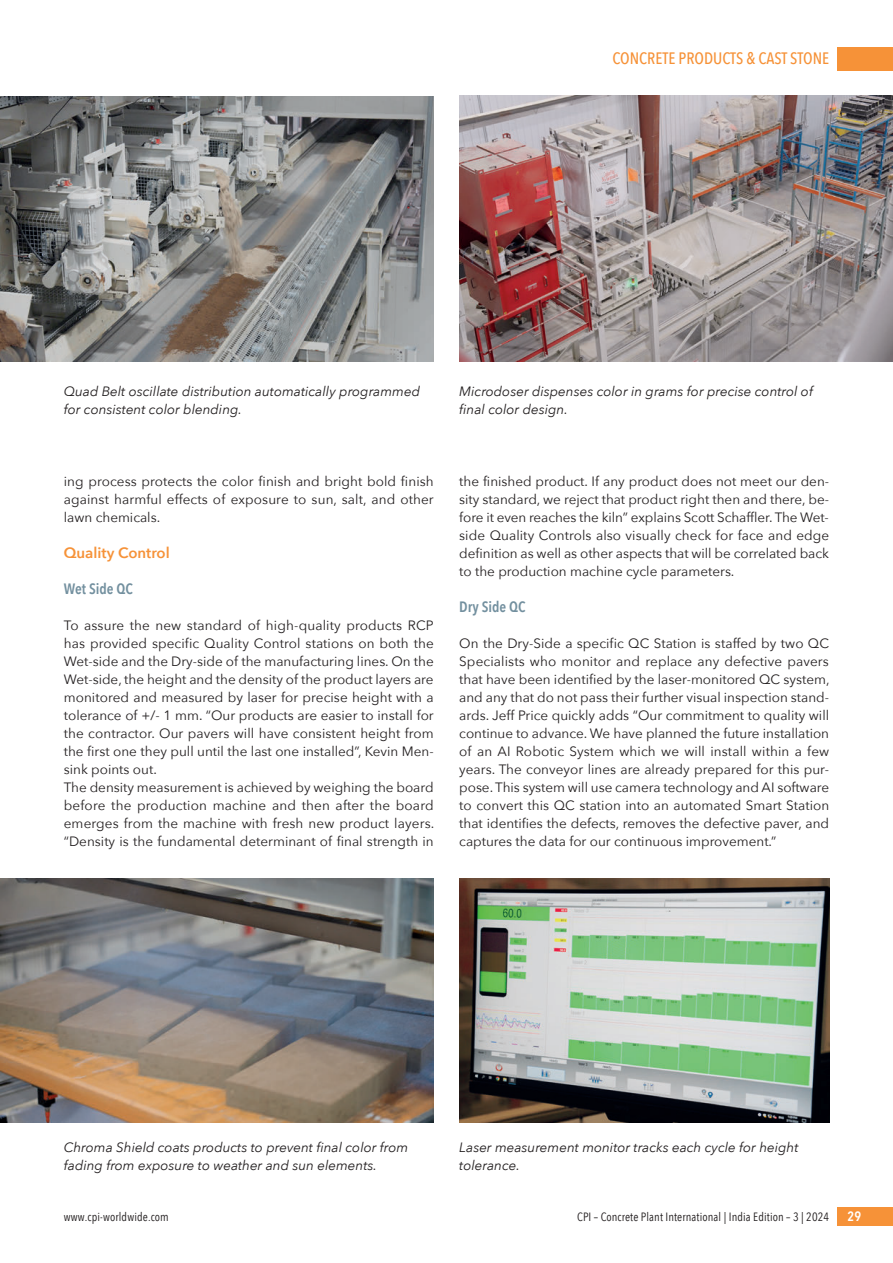
<style>
.page{position:relative;width:893px;height:1263px;background:#fff}
.page>*{position:absolute;margin:0;border:0;box-sizing:border-box;transform-origin:0 0}
.t1{font:500 16.5px "Avenir Next Condensed";color:#f69238}
.t2{font:600 15px "Avenir Next Condensed";color:#73909f}
.t3{font:600 15px "Avenir Next";color:#f69238}
.t4{font:13.5px/18px "Avenir Next";color:#231f20;text-align:justify}
.t5{font:italic 13.5px/18px "Avenir Next";color:#231f20}
.t6{font:600 13.5px "Avenir Next Condensed";color:#fff}
.t7{font:12px "Avenir Next Condensed";letter-spacing:.01em;color:#231f20}
</style>
<div class="page">
<div style="left:838px;top:47px;width:55px;height:23px;background:#f69238"></div>
<div style="left:838px;top:1208px;width:55px;height:18px;background:#f69238"></div>
<img style="left:0;top:878px;width:434px;height:244px">
<img style="left:0;top:97px;width:434px;height:264px">
<img style="left:459px;top:96px;width:434px;height:265px">
<img style="left:459px;top:878px;width:370px;height:244px">
<p class="t1" style="left:612px;top:49px;width:218px">CONCRETE PRODUCTS &amp; CAST STONE</p>
<p class="t5" style="left:64px;top:382px;width:358px">Quad Belt oscillate distribution automatically programmed for consistent color blending.</p>
<p class="t4" style="left:64px;top:472px;width:372px">ing process protects the color finish and bright bold finish against harmful effects of exposure to sun, salt, and other lawn chemicals.</p>
<p class="t3" style="left:64px;top:540px;width:107px">Quality Control</p>
<p class="t2" style="left:64px;top:576px;width:71px">Wet Side QC</p>
<p class="t4" style="left:64px;top:616px;width:372px;text-align:left">To assure the new standard of high-quality products RCP has provided specific Quality Control stations on both the Wet-side and the Dry-side of the manufacturing lines. On the Wet-side, the height and the density of the product layers are monitored and measured by laser for precise height with a tolerance of +/- 1 mm. “Our products are easier to install for the contractor. Our pavers will have consistent height from the first one they pull until the last one installed”, Kevin Men&shy;sink points out.<br>The density measurement is achieved by weighing the board before the production machine and then after the board emerges from the machine with fresh new product layers. “Density is the fundamental determinant of final strength in</p>
<p class="t5" style="left:459px;top:382px;width:355px">Microdoser dispenses color in grams for precise control of final color design.</p>
<p class="t4" style="left:459px;top:472px;width:372px">the finished product. If any product does not meet our den&shy;sity standard, we reject that product right then and there, be&shy;fore it even reaches the kiln” explains Scott Schaffler. The Wet&shy;side Quality Controls also visually check for face and edge definition as well as other aspects that will be correlated back to the production machine cycle parameters.</p>
<p class="t2" style="left:459px;top:594px;width:68px">Dry Side QC</p>
<p class="t4" style="left:459px;top:634px;width:372px">On the Dry-Side a specific QC Station is staffed by two QC Specialists who monitor and replace any defective pavers that have been identified by the laser-monitored QC system, and any that do not pass their further visual inspection stand&shy;ards. Jeff Price quickly adds “Our commitment to quality will continue to advance. We have planned the future installation of an AI Robotic System which we will install within a few years. The conveyor lines are already prepared for this pur&shy;pose. This system will use camera technology and AI software to convert this QC station into an automated Smart Station that identifies the defects, removes the defective paver, and captures the data for our continuous improvement.”</p>
<p class="t5" style="left:64px;top:1138px;width:346px">Chroma Shield coats products to prevent final color from fading from exposure to weather and sun elements.</p>
<p class="t5" style="left:459px;top:1138px;width:341px">Laser measurement monitor tracks each cycle for height tolerance.</p>
<p class="t7" style="left:64px;top:1207px;width:107px">www.cpi-worldwide.com</p>
<p class="t7" style="left:577px;top:1207px;width:254px">CPI – Concrete Plant International | India Edition – 3 | 2024</p>
<p class="t6" style="left:847px;top:1205px;width:15px">29</p>
</div>
